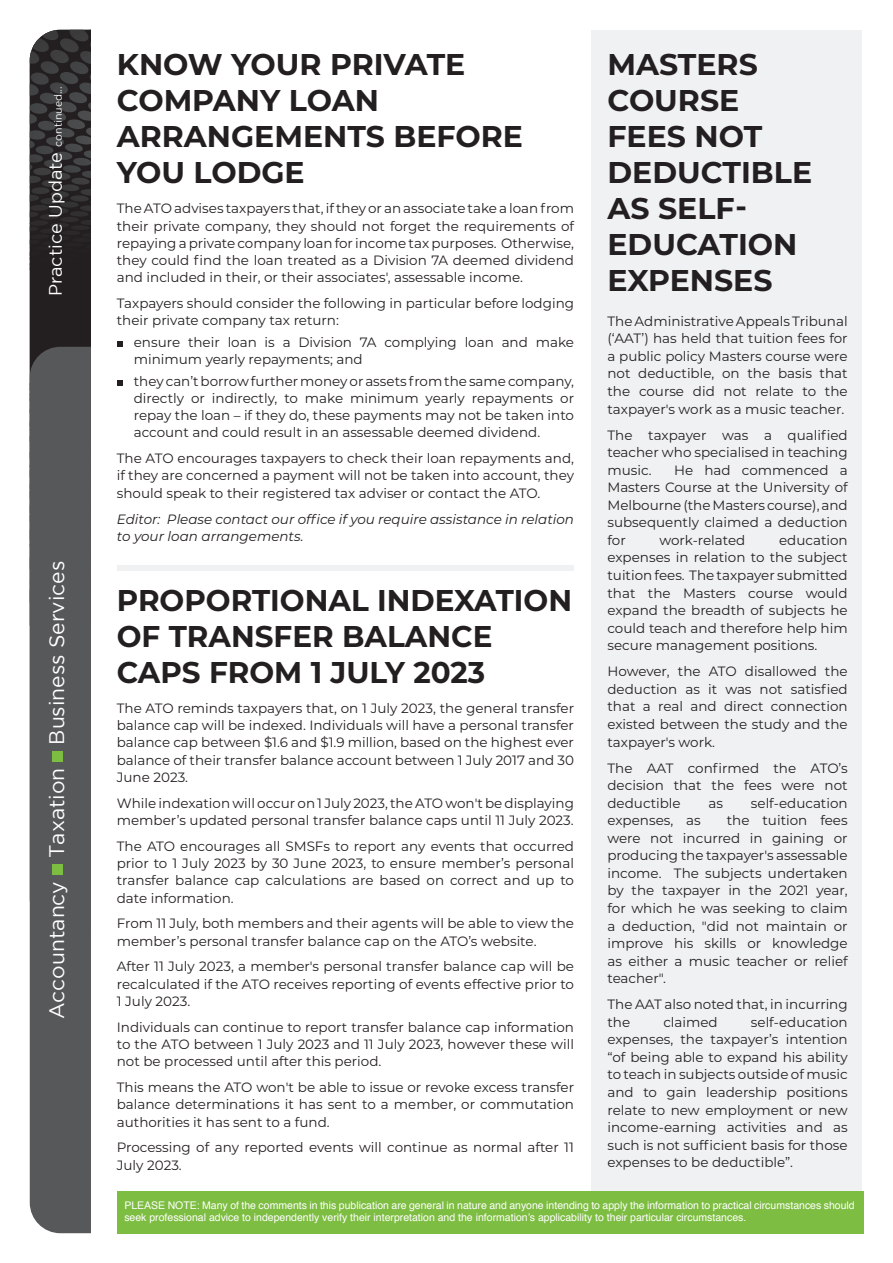
<style>
.page{position:relative;width:893px;height:1263px;background:#fff}
.page>*{position:absolute;margin:0;border:0;box-sizing:border-box;transform-origin:0 0}
.t1{font:700 30px/36px "Montserrat";color:#231f20}
.t2{font:21px "Gotham";color:#fff}
.t3{font:18px "Gotham";color:#fff}
.t4{font:13.5px/17.5px "Montserrat";color:#231f20;text-align:justify}
.t5{font:italic 13.5px/17.2px "Montserrat";color:#231f20}
.t6{font:10.5px/12.6px "Helvetica";color:#fff}
.s1{font-size:10.5px}
</style>
<div class="page">
<div style="left:591px;top:30px;width:271px;height:1171px;background:#f0f1f2"></div>
<svg style="left:29px;top:30px;width:62px;height:596px;background:#333132"></svg>
<div style="left:30px;top:347px;width:61px;height:886px;background:#57585a"></div>
<div style="left:52px;top:864px;width:11px;height:11px;background:#7dbd41"></div>
<div style="left:52px;top:751px;width:11px;height:10px;background:#7dbd41"></div>
<div style="left:117px;top:1191px;width:746px;height:42px;background:#7dbd41"></div>
<svg style="left:117px;top:341px;width:5px;height:6px"></svg>
<svg style="left:117px;top:380px;width:5px;height:6px"></svg>
<div style="left:117px;top:565px;width:457px;height:6px;background:#f0f1f2"></div>
<h3 class="t3" style="left:46px;top:296px;width:211px;rotate:-90deg">Practice Update <span class="s1">continued...</span></h3>
<h2 class="t2" style="left:45px;top:1019px;width:460px;rotate:-90deg">Accountancy Taxation Business Services</h2>
<h1 class="t1" style="left:117px;top:45px;width:408px">KNOW YOUR PRIVATE<br>COMPANY LOAN<br>ARRANGEMENTS BEFORE<br>YOU LODGE</h1>
<p class="t4" style="left:117px;top:199px;width:459px">The ATO advises taxpayers that, if they or an associate take a loan from their private company, they should not forget the requirements of repaying a private company loan for income tax purposes. Otherwise, they could find the loan treated as a Division 7A deemed dividend and included in their, or their associates', assessable income.</p>
<p class="t4" style="left:117px;top:294px;width:459px">Taxpayers should consider the following in particular before lodging their private company tax return:</p>
<p class="t4" style="left:134px;top:333px;width:442px">ensure their loan is a Division 7A complying loan and make minimum yearly repayments; and</p>
<p class="t4" style="left:134px;top:372px;width:442px">they can’t borrow further money or assets from the same company, directly or indirectly, to make minimum yearly repayments or repay the loan – if they do, these payments may not be taken into account and could result in an assessable deemed dividend.</p>
<p class="t4" style="left:117px;top:449px;width:459px">The ATO encourages taxpayers to check their loan repayments and, if they are concerned a payment will not be taken into account, they should speak to their registered tax adviser or contact the ATO.</p>
<p class="t5" style="left:117px;top:510px;width:459px">Editor: Please contact our office if you require assistance in relation to your loan arrangements.</p>
<h1 class="t1" style="left:117px;top:581px;width:457px">PROPORTIONAL INDEXATION<br>OF TRANSFER BALANCE<br>CAPS FROM 1 JULY 2023</h1>
<p class="t4" style="left:117px;top:699px;width:459px">The ATO reminds taxpayers that, on 1 July 2023, the general transfer balance cap will be indexed. Individuals will have a personal transfer balance cap between $1.6 and $1.9 million, based on the highest ever balance of their transfer balance account between 1 July 2017 and 30<br>June 2023.</p>
<p class="t4" style="left:117px;top:794px;width:459px">While indexation will occur on 1 July 2023, the ATO won't be displaying member’s updated personal transfer balance caps until 11 July 2023.</p>
<p class="t4" style="left:117px;top:837px;width:459px">The ATO encourages all SMSFs to report any events that occurred prior to 1 July 2023 by 30 June 2023, to ensure member’s personal transfer balance cap calculations are based on correct and up to date information.</p>
<p class="t4" style="left:117px;top:914px;width:459px">From 11 July, both members and their agents will be able to view the member’s personal transfer balance cap on the ATO’s website.</p>
<p class="t4" style="left:117px;top:957px;width:459px">After 11 July 2023, a member's personal transfer balance cap will be recalculated if the ATO receives reporting of events effective prior to 1 July 2023.</p>
<p class="t4" style="left:117px;top:1018px;width:459px">Individuals can continue to report transfer balance cap information to the ATO between 1 July 2023 and 11 July 2023, however these will not be processed until after this period.</p>
<p class="t4" style="left:117px;top:1078px;width:459px">This means the ATO won't be able to issue or revoke excess transfer balance determinations it has sent to a member, or commutation authorities it has sent to a fund.</p>
<p class="t4" style="left:117px;top:1138px;width:459px">Processing of any reported events will continue as normal after 11<br>July 2023.</p>
<h1 class="t1" style="left:607px;top:45px;width:206px">MASTERS<br>COURSE<br>FEES NOT<br>DEDUCTIBLE<br>AS SELF-<br>EDUCATION<br>EXPENSES</h1>
<p class="t4" style="left:607px;top:312px;width:242px">The Administrative Appeals Tribunal (‘AAT’) has held that tuition fees for a public policy Masters course were not deductible, on the basis that the course did not relate to the taxpayer's work as a music teacher.</p>
<p class="t4" style="left:607px;top:426px;width:242px">The taxpayer was a qualified teacher who specialised in teaching music.</p>
<p class="t4" style="left:607px;top:461px;width:242px;text-indent:67px">He had commenced a Masters Course at the University of Melbourne (the Masters course), and subsequently claimed a deduction for</p>
<p class="t4" style="left:607px;top:531px;width:242px;text-indent:172px">education expenses in relation to the subject tuition fees. The taxpayer submitted that the Masters course would expand the breadth of subjects he could teach and therefore help him secure management positions.</p>
<p class="t4" style="left:607px;top:662px;width:242px">However, the ATO disallowed the deduction as it was not satisfied that a real and direct connection existed between the study and the taxpayer's work.</p>
<p class="t4" style="left:607px;top:758px;width:242px">The AAT confirmed the ATO’s decision that the fees were not deductible</p>
<p class="t4" style="left:659px;top:531px;width:87px">work-related</p>
<p class="t4" style="left:708px;top:794px;width:16px">as</p>
<p class="t4" style="left:751px;top:794px;width:98px">self-education</p>
<p class="t4" style="left:607px;top:811px;width:242px;text-indent:119px">the tuition fees were not incurred in gaining or producing the taxpayer's assessable income. The subjects undertaken by the taxpayer in the 2021 year, for which he was seeking to claim a deduction, "did not maintain or improve his skills or knowledge as either a music teacher or relief teacher".</p>
<p class="t4" style="left:607px;top:995px;width:242px">The AAT also noted that, in incurring the</p>
<p class="t4" style="left:607px;top:811px;width:95px">expenses, as</p>
<p class="t4" style="left:607px;top:1013px;width:242px;text-indent:143px">self-education expenses, the taxpayer’s intention “of being able to expand his ability to teach in subjects outside of music and to gain leadership positions relate to new employment or new income-earning activities and as such is not sufficient basis for those expenses to be deductible”.</p>
<p class="t4" style="left:663px;top:1013px;width:56px">claimed</p>
<p class="t6" style="left:124px;top:1199px;width:732px">PLEASE NOTE: Many of the comments in this publication are general in nature and anyone intending to apply the information to practical circumstances should seek professional advice to independently verify their interpretation and the information’s applicability to their particular circumstances.</p>
</div>
